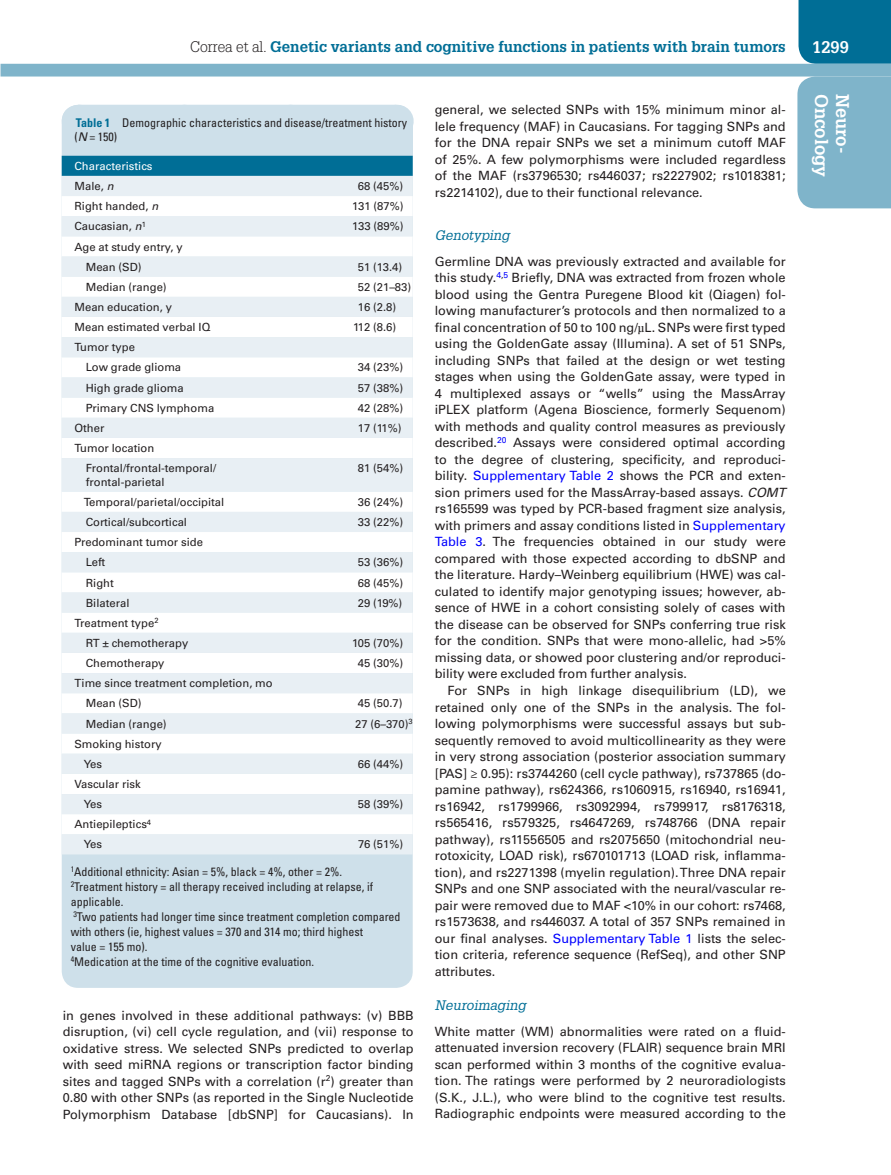
<style>
.page{position:relative;width:891px;height:1175px;background:#fff}
.page>*{position:absolute;margin:0;border:0;box-sizing:border-box;transform-origin:0 0}
.t1{font:700 18px "Glypha LT Std";color:#fff}
.t2{font:700 16.5px "Glypha LT Std";color:#fff}
.t3{font:700 15px "Glypha LT Std";color:#006e96}
.t4{font:italic 13.5px "Glypha LT Std";color:#006e96}
.t5{font:12.75px/16.5px "Univers LT Std";color:#231f20;text-align:justify}
.t6{font:condensed 12px/15px "Univers LT Std";color:#231f20}
.t7{font:11.25px/20.1px "Univers LT Std";color:#231f20}
.t8{font:11.25px/20.1px "Univers LT Std";color:#fff}
.s1{font-weight:300;color:#231f20}
.s2{font-family:"Gandhari Unicode"}
.s3{color:#00f}
.s4{font-style:italic}
.s5{font-weight:700;color:#006e96}
.s6{font-style:italic;font-stretch:normal}
.s7{color:#231f20}
.s8{font-style:italic;color:#231f20}
</style>
<div class="page">
<div style="left:799px;top:0;width:92px;height:64px;background:#006e96"></div>
<div style="left:1px;top:64px;width:890px;height:12px;background:#7fb4ca"></div>
<div style="left:797px;top:76px;width:94px;height:132px;background:#7fb4ca"></div>
<div style="left:62px;top:105px;width:351px;height:882px;background:#cee0ea;border-radius:16px"></div>
<div style="left:62px;top:156px;width:351px;height:20px;background:#006e96"></div>
<div style="left:62px;top:176px;width:351px;height:678px;background:#e8eff4"></div>
<svg style="left:62px;top:196px;width:351px;height:638px;background:#f3f6f9"></svg>
<p class="t3" style="left:190px;top:37px;width:597px"><span class="s1">Correa et al.</span> Genetic variants and cognitive functions in patients with brain tumors</p>
<p class="t2" style="left:812px;top:37px;width:38px">1299</p>
<h1 class="t1" style="left:833px;top:94px;width:85px;rotate:90deg">Oncology</h1>
<h1 class="t1" style="left:854px;top:94px;width:61px;rotate:90deg">Neuro-</h1>
<p class="t5" style="left:435px;top:102px;width:353px">general, we selected SNPs with 15% minimum minor al&shy;lele frequency (MAF) in Caucasians. For tagging SNPs and for the DNA repair SNPs we set a minimum cutoff MAF of 25%. A few polymorphisms were included regardless of the MAF (rs3796530; rs446037; rs2227902; rs1018381; rs2214102), due to their functional relevance.</p>
<p class="t4" style="left:435px;top:227px;width:77px">Genotyping</p>
<p class="t5" style="left:435px;top:253px;width:353px">Germline DNA was previously extracted and available for this study.<sup>4</sup><sup>,</sup><sup>5</sup> Briefly, DNA was extracted from frozen whole blood using the Gentra Puregene Blood kit (Qiagen) fol&shy;lowing manufacturer’s protocols and then normalized to a final concentration of 50 to 100 ng/<span class="s2">µ</span>L. SNPs were first typed using the GoldenGate assay (Illumina). A set of 51 SNPs, including SNPs that failed at the design or wet testing stages when using the GoldenGate assay, were typed in 4 multiplexed assays or “wells” using the MassArray iPLEX platform (Agena Bioscience, formerly Sequenom) with methods and quality control measures as previously described.<sup>20</sup> Assays were considered optimal according to the degree of clustering, specificity, and reproduci&shy;bility. <span class="s3">Supplementary Table 2</span> shows the PCR and exten&shy;sion primers used for the MassArray-based assays. <span class="s4">COMT </span>rs165599 was typed by PCR-based fragment size analysis, with primers and assay conditions listed in <span class="s3">Supplementary Table 3</span>. The frequencies obtained in our study were compared with those expected according to dbSNP and the literature. Hardy–Weinberg equilibrium (HWE) was cal&shy;culated to identify major genotyping issues; however, ab&shy;sence of HWE in a cohort consisting solely of cases with the disease can be observed for SNPs conferring true risk for the condition. SNPs that were mono-allelic, had &gt;5% missing data, or showed poor clustering and/or reproduci&shy;bility were excluded from further analysis.</p>
<p class="t5" style="left:435px;top:682px;width:353px;text-indent:13px">For SNPs in high linkage disequilibrium (LD), we retained only one of the SNPs in the analysis. The fol&shy;lowing polymorphisms were successful assays but sub&shy;sequently removed to avoid multicollinearity as they were in very strong association (posterior association summary [PAS] ≥ 0.95): rs3744260 (cell cycle pathway), rs737865 (do&shy;pamine pathway), rs624366, rs1060915, rs16940, rs16941, rs16942, rs1799966, rs3092994, rs799917, rs8176318, rs565416, rs579325, rs4647269, rs748766 (DNA repair pathway), rs11556505 and rs2075650 (mitochondrial neu&shy;rotoxicity, LOAD risk), rs670101713 (LOAD risk, inflamma&shy;tion), and rs2271398 (myelin regulation). Three DNA repair SNPs and one SNP associated with the neural/vascular re&shy;pair were removed due to MAF &lt;10% in our cohort: rs7468, rs1573638, and rs446037. A total of 357 SNPs remained in our final analyses. <span class="s3">Supplementary Table 1</span> lists the selec&shy;tion criteria, reference sequence (RefSeq), and other SNP attributes.</p>
<p class="t4" style="left:435px;top:997px;width:93px">Neuroimaging</p>
<p class="t5" style="left:435px;top:1023px;width:353px">White matter (WM) abnormalities were rated on a fluid&shy;attenuated inversion recovery (FLAIR) sequence brain MRI scan performed within 3 months of the cognitive evalua&shy;tion. The ratings were performed by 2 neuroradiologists (S.K., J.L.), who were blind to the cognitive test results.<br>Radiographic endpoints were measured according to the</p>
<p class="t6" style="left:74px;top:116px;width:334px;line-height:13.5px"><span class="s5">Table 1</span> Demographic characteristics and disease/treatment history (<span class="s6">N</span> = 150)</p>
<p class="t8" style="left:74px;top:156px;width:80px">Characteristics<br><span class="s7">Male,</span> <span class="s8">n</span></p>
<p class="t7" style="left:358px;top:176px;width:47px">68 (45%)</p>
<p class="t7" style="left:74px;top:196px;width:85px">Right handed, <span class="s4">n</span></p>
<p class="t7" style="left:352px;top:196px;width:53px">131 (87%)</p>
<p class="t7" style="left:74px;top:216px;width:73px">Caucasian, <span class="s4">n</span><sup>1</sup></p>
<p class="t7" style="left:352px;top:216px;width:53px">133 (89%)</p>
<p class="t7" style="left:86px;top:236px;width:98px;text-indent:-11px">Age at study entry, y<br>Mean (SD)</p>
<p class="t7" style="left:358px;top:257px;width:46px">51 (13.4)</p>
<p class="t7" style="left:86px;top:277px;width:82px">Median (range)</p>
<p class="t7" style="left:358px;top:277px;width:55px">52 (21–83)</p>
<p class="t7" style="left:74px;top:297px;width:99px">Mean education, y</p>
<p class="t7" style="left:358px;top:297px;width:40px">16 (2.8)</p>
<p class="t7" style="left:74px;top:317px;width:137px">Mean estimated verbal IQ</p>
<p class="t7" style="left:353px;top:317px;width:45px">112 (8.6)</p>
<p class="t7" style="left:86px;top:337px;width:97px;text-indent:-11px">Tumor type<br>Low grade glioma</p>
<p class="t7" style="left:358px;top:357px;width:47px">34 (23%)</p>
<p class="t7" style="left:86px;top:377px;width:100px">High grade glioma</p>
<p class="t7" style="left:358px;top:377px;width:47px">57 (38%)</p>
<p class="t7" style="left:86px;top:398px;width:130px">Primary CNS lymphoma</p>
<p class="t7" style="left:358px;top:398px;width:47px">42 (28%)</p>
<p class="t7" style="left:74px;top:418px;width:32px">Other</p>
<p class="t7" style="left:358px;top:418px;width:45px">17 (11%)</p>
<p class="t7" style="left:86px;top:438px;width:132px;text-indent:-11px">Tumor location<br>Frontal/frontal-temporal/</p>
<p class="t7" style="left:86px;top:472px;width:80px">frontal-parietal</p>
<p class="t7" style="left:358px;top:458px;width:47px">81 (54%)</p>
<p class="t7" style="left:84px;top:492px;width:142px">Temporal/parietal/occipital</p>
<p class="t7" style="left:358px;top:492px;width:47px">36 (24%)</p>
<p class="t7" style="left:86px;top:512px;width:103px">Cortical/subcortical</p>
<p class="t7" style="left:358px;top:512px;width:47px">33 (22%)</p>
<p class="t7" style="left:86px;top:532px;width:119px;text-indent:-11px">Predominant tumor side<br>Left</p>
<p class="t7" style="left:358px;top:552px;width:47px">53 (36%)</p>
<p class="t7" style="left:86px;top:572px;width:30px">Right</p>
<p class="t7" style="left:358px;top:572px;width:47px">68 (45%)</p>
<p class="t7" style="left:86px;top:592px;width:45px">Bilateral</p>
<p class="t7" style="left:358px;top:592px;width:46px">29 (19%)</p>
<p class="t7" style="left:86px;top:613px;width:104px;text-indent:-11px">Treatment type<sup>2<br></sup>RT ± chemotherapy</p>
<p class="t7" style="left:352px;top:633px;width:52px">105 (70%)</p>
<p class="t7" style="left:86px;top:653px;width:80px">Chemotherapy</p>
<p class="t7" style="left:358px;top:653px;width:47px">45 (30%)</p>
<p class="t7" style="left:86px;top:673px;width:189px;text-indent:-11px">Time since treatment completion, mo<br>Mean (SD)</p>
<p class="t7" style="left:358px;top:693px;width:46px">45 (50.7)</p>
<p class="t7" style="left:86px;top:713px;width:82px">Median (range)</p>
<p class="t7" style="left:355px;top:713px;width:59px">27 (6–370)<sup>3</sup></p>
<p class="t7" style="left:84px;top:733px;width:79px;text-indent:-9px">Smoking history<br>Yes</p>
<p class="t7" style="left:358px;top:754px;width:47px">66 (44%)</p>
<p class="t7" style="left:84px;top:774px;width:59px;text-indent:-9px">Vascular risk<br>Yes</p>
<p class="t7" style="left:358px;top:794px;width:47px">58 (39%)</p>
<p class="t7" style="left:84px;top:814px;width:69px;text-indent:-9px">Antiepileptics<sup>4<br></sup>Yes</p>
<p class="t7" style="left:358px;top:834px;width:46px">76 (51%)</p>
<p class="t6" style="left:71px;top:864px;width:331px"><sup>1</sup>Additional ethnicity: Asian = 5%, black = 4%, other = 2%.<br><sup>2</sup>Treatment history = all therapy received including at relapse, if applicable.<br><sup>3</sup>Two patients had longer time since treatment completion compared with others (ie, highest values = 370 and 314 mo; third highest<br>value = 155 mo).<br><sup>4</sup>Medication at the time of the cognitive evaluation.</p>
<p class="t5" style="left:63px;top:1007px;width:353px">in genes involved in these additional pathways: (v) BBB disruption, (vi) cell cycle regulation, and (vii) response to oxidative stress. We selected SNPs predicted to overlap with seed miRNA regions or transcription factor binding sites and tagged SNPs with a correlation (r<sup>2</sup>) greater than 0.80 with other SNPs (as reported in the Single Nucleotide Polymorphism Database [dbSNP] for Caucasians). In</p>
</div>
